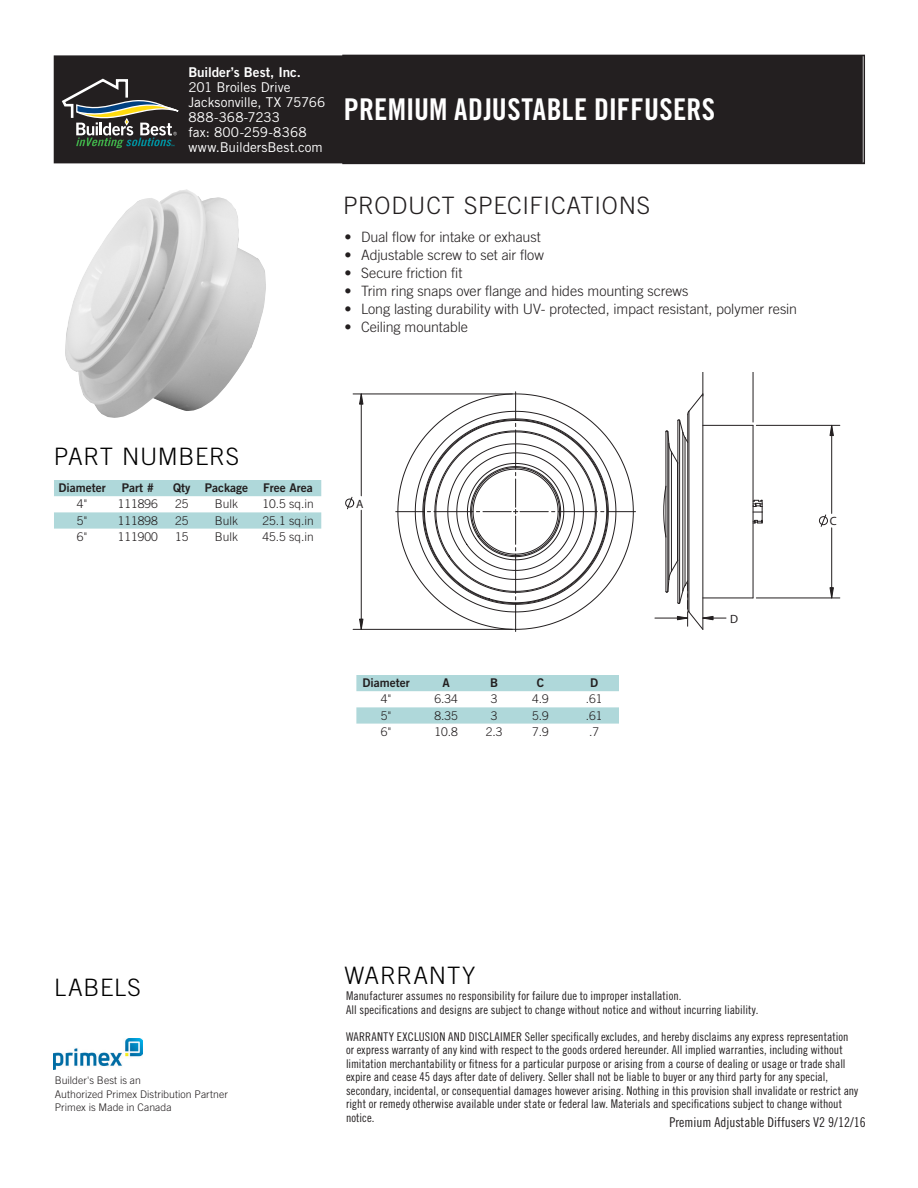
<style>
.page{position:relative;width:918px;height:1188px;background:#fff}
.page>*{position:absolute;margin:0;border:0;box-sizing:border-box;transform-origin:0 0}
.t1{font:30px "Trade Gothic LT Std Bd Cn 20";letter-spacing:.01em;color:#fff}
.t2{font:300 24px "Trade Gothic LT Std";letter-spacing:.03em;color:#000}
.t3{font:300 24px "Trade Gothic LT Std";letter-spacing:.03em;color:#231f20}
.part_specs{font:300 14.25px "Trade Gothic LT Std";letter-spacing:-.005em;color:#231f20}
.t4{font:13.5px "Trade Gothic LT Std";letter-spacing:-.005em;color:#fff}
.t5{font:13.5px "Trade Gothic LT Std Cn 18";color:#231f20}
.t6{font:13.5px "Trade Gothic LT Std Bd 2";letter-spacing:-.005em;color:#fff}
.t7{font:13.5px "Trade Gothic LT Std";letter-spacing:.015em;color:#fff}
.t8{font:12px/13.5px "Trade Gothic LT Std Cn 18";letter-spacing:.005em;color:#231f20}
.t9{font:300 12px "Trade Gothic LT Std";color:#231f20}
.t10{font:12px "Trade Gothic LT Std Bd 2";color:#231f20}
.t11{font:12px "Myriad Pro";color:#231f20}
.part_specs-2{font:300 10.5px "Trade Gothic LT Std";letter-spacing:.005em;color:#231f20}
.s1{font-family:"Myriad Pro";font-weight:400}
</style>
<div class="page">
<img style="left:65px;top:189px;width:201px;height:229px">
<div style="left:54px;top:56px;width:808px;height:107px;background:#231f20"></div>
<div style="left:54px;top:55px;width:809px;height:108px;border:2px solid #231f20"></div>
<svg style="left:62px;top:78px;width:117px;height:70px"></svg>
<div style="left:342px;top:55px;width:523px;height:109px;border:2px solid #231f20"></div>
<svg style="left:54px;top:480px;width:267px;height:49px"></svg>
<svg style="left:345px;top:497px;width:9px;height:12px"></svg>
<svg style="left:359px;top:393px;width:4px;height:12px"></svg>
<svg style="left:359px;top:619px;width:4px;height:10px"></svg>
<hr style="left:353px;top:394px;width:159px;height:1px;background:#231f20">
<hr style="left:353px;top:629px;width:159px;height:1px;background:#231f20">
<hr style="left:361px;top:394px;width:1px;height:102px;background:#231f20">
<hr style="left:361px;top:510px;width:1px;height:119px;background:#231f20">
<svg style="left:396px;top:392px;width:240px;height:240px"></svg>
<svg style="left:663px;top:485px;width:3px;height:53px"></svg>
<hr style="left:687px;top:415px;width:1px;height:194px;background:#231f20">
<hr style="left:703px;top:598px;width:50px;height:1px;background:#231f20">
<hr style="left:703px;top:425px;width:50px;height:1px;background:#231f20">
<hr style="left:669px;top:444px;width:1px;height:136px;background:#231f20">
<hr style="left:671px;top:452px;width:1px;height:119px;background:#231f20">
<hr style="left:677px;top:463px;width:1px;height:98px;background:#231f20">
<hr style="left:683px;top:432px;width:1px;height:159px;background:#231f20">
<hr style="left:685px;top:438px;width:1px;height:148px;background:#231f20">
<hr style="left:689px;top:411px;width:1px;height:201px;background:#231f20">
<hr style="left:666px;top:432px;width:1px;height:159px;background:#231f20">
<hr style="left:668px;top:432px;width:1px;height:160px;background:#231f20">
<svg style="left:754px;top:500px;width:9px;height:24px"></svg>
<hr style="left:678px;top:420px;width:1px;height:183px;background:#231f20">
<hr style="left:679px;top:420px;width:1px;height:183px;background:#231f20">
<hr style="left:703px;top:394px;width:1px;height:235px;background:#231f20">
<hr style="left:753px;top:425px;width:1px;height:173px;background:#231f20">
<svg style="left:665px;top:373px;width:39px;height:90px"></svg>
<hr style="left:753px;top:373px;width:1px;height:49px;background:#231f20">
<svg style="left:819px;top:514px;width:9px;height:13px"></svg>
<svg style="left:829px;top:426px;width:5px;height:10px"></svg>
<svg style="left:829px;top:587px;width:5px;height:11px"></svg>
<hr style="left:756px;top:425px;width:84px;height:1px;background:#231f20">
<hr style="left:756px;top:598px;width:84px;height:1px;background:#231f20">
<hr style="left:831px;top:425px;width:1px;height:88px;background:#231f20">
<hr style="left:831px;top:528px;width:1px;height:70px;background:#231f20">
<hr style="left:655px;top:618px;width:33px;height:1px;background:#231f20">
<svg style="left:665px;top:560px;width:61px;height:70px"></svg>
<svg style="left:356px;top:675px;width:263px;height:49px"></svg>
<img style="left:54px;top:1039px;width:88px;height:31px">
<p class="t6" style="left:188px;top:63px;width:114px">Builder’s Best, Inc.</p>
<p class="t4" style="left:188px;top:79px;width:104px">201 Broiles Drive</p>
<p class="t4" style="left:188px;top:94px;width:138px">Jacksonville, TX 75766</p>
<p class="t4" style="left:188px;top:109px;width:93px">888-368-7233</p>
<p class="t7" style="left:188px;top:124px;width:120px">fax: 800-259-8368</p>
<p class="t4" style="left:188px;top:139px;width:136px">www.BuildersBest.com</p>
<p class="t1" style="left:344px;top:91px;width:373px">PREMIUM ADJUSTABLE DIFFUSERS</p>
<p class="t3" style="left:343px;top:191px;width:309px">PRODUCT SPECIFICATIONS</p>
<p class="part_specs" style="left:345px;top:228px;width:198px">• Dual flow for intake or exhaust</p>
<p class="part_specs" style="left:345px;top:246px;width:201px">• Adjustable screw to set air flow</p>
<p class="part_specs" style="left:345px;top:264px;width:119px">• Secure friction fit</p>
<p class="part_specs" style="left:345px;top:282px;width:346px">• Trim ring snaps over flange and hides mounting screws</p>
<p class="part_specs" style="left:345px;top:300px;width:454px">• Long lasting durability with UV- protected, impact resistant, polymer resin</p>
<p class="part_specs" style="left:345px;top:318px;width:125px">• Ceiling mountable</p>
<p class="t2" style="left:54px;top:442px;width:187px">PART NUMBERS</p>
<p class="t10" style="left:58px;top:480px;width:49px">Diameter</p>
<p class="t10" style="left:122px;top:480px;width:34px">Part #</p>
<p class="t10" style="left:173px;top:480px;width:19px">Qty</p>
<p class="t10" style="left:205px;top:480px;width:45px">Package</p>
<p class="t10" style="left:263px;top:480px;width:51px">Free Area</p>
<p class="t9" style="left:77px;top:497px;width:12px">4"</p>
<p class="t9" style="left:118px;top:497px;width:42px">111896</p>
<p class="t9" style="left:175px;top:497px;width:15px">25</p>
<p class="t9" style="left:215px;top:497px;width:25px">Bulk</p>
<p class="t9" style="left:256px;top:497px;width:59px"><span class="s1">A</span>10.5 sq.in</p>
<p class="t9" style="left:77px;top:513px;width:12px">5"</p>
<p class="t9" style="left:118px;top:513px;width:42px">111898</p>
<p class="t9" style="left:175px;top:513px;width:15px">25</p>
<p class="t9" style="left:215px;top:513px;width:25px">Bulk</p>
<p class="t9" style="left:262px;top:513px;width:53px">25.1 sq.in</p>
<p class="t9" style="left:77px;top:529px;width:12px">6"</p>
<p class="t9" style="left:118px;top:529px;width:42px">111900</p>
<p class="t9" style="left:175px;top:529px;width:15px">15</p>
<p class="t9" style="left:215px;top:529px;width:25px">Bulk</p>
<p class="t9" style="left:262px;top:529px;width:53px">45.5 sq.in</p>
<p class="t11" style="left:356px;top:496px;width:9px">A</p>
<p class="t10" style="left:362px;top:675px;width:49px">Diameter</p>
<p class="t10" style="left:442px;top:675px;width:9px">A</p>
<p class="t10" style="left:490px;top:675px;width:10px">B</p>
<p class="t10" style="left:537px;top:675px;width:9px">C</p>
<p class="t10" style="left:590px;top:675px;width:10px">D</p>
<p class="t9" style="left:381px;top:692px;width:12px">4"</p>
<p class="t9" style="left:434px;top:692px;width:25px">6.34</p>
<p class="t9" style="left:491px;top:692px;width:8px">3</p>
<p class="t9" style="left:532px;top:692px;width:18px">4.9</p>
<p class="t9" style="left:586px;top:692px;width:18px">.61</p>
<p class="t9" style="left:381px;top:708px;width:12px">5"</p>
<p class="t9" style="left:434px;top:708px;width:25px">8.35</p>
<p class="t9" style="left:491px;top:708px;width:8px">3</p>
<p class="t9" style="left:532px;top:708px;width:18px">5.9</p>
<p class="t9" style="left:586px;top:708px;width:18px">.61</p>
<p class="t9" style="left:381px;top:724px;width:12px">6"</p>
<p class="t9" style="left:434px;top:724px;width:25px">10.8</p>
<p class="t9" style="left:486px;top:724px;width:18px">2.3</p>
<p class="t9" style="left:532px;top:724px;width:18px">7.9</p>
<p class="t9" style="left:589px;top:724px;width:12px">.7</p>
<p class="t11" style="left:730px;top:611px;width:9px">D</p>
<p class="t11" style="left:830px;top:514px;width:8px">C</p>
<p class="t2" style="left:54px;top:973px;width:88px">LABELS</p>
<p class="part_specs-2" style="left:55px;top:1074px;width:87px">Builder's Best is an</p>
<p class="part_specs-2" style="left:55px;top:1088px;width:175px">Authorized Primex Distribution Partner</p>
<p class="part_specs-2" style="left:55px;top:1101px;width:118px">Primex is Made in Canada</p>
<p class="t2" style="left:345px;top:962px;width:132px">WARRANTY</p>
<p class="t8" style="left:346px;top:989px;width:337px">Manufacturer assumes no responsibility for failure due to improper installation.</p>
<p class="t8" style="left:346px;top:1003px;width:414px">All specifications and designs are subject to change without notice and without incurring liability.</p>
<p class="t8" style="left:346px;top:1030px;width:514px">WARRANTY EXCLUSION AND DISCLAIMER Seller specifically excludes, and hereby disclaims any express representation or express warranty of any kind with respect to the goods ordered hereunder. All implied warranties, including without limitation merchantability or fitness for a particular purpose or arising from a course of dealing or usage or trade shall expire and cease 45 days after date of delivery. Seller shall not be liable to buyer or any third party for any special, secondary, incidental, or consequential damages however arising. Nothing in this provision shall invalidate or restrict any right or remedy otherwise available under state or federal law. Materials and specifications subject to change without notice.</p>
<p class="t5" style="left:669px;top:1114px;width:198px">Premium Adjustable Diffusers V2 9/12/16</p>
</div>
